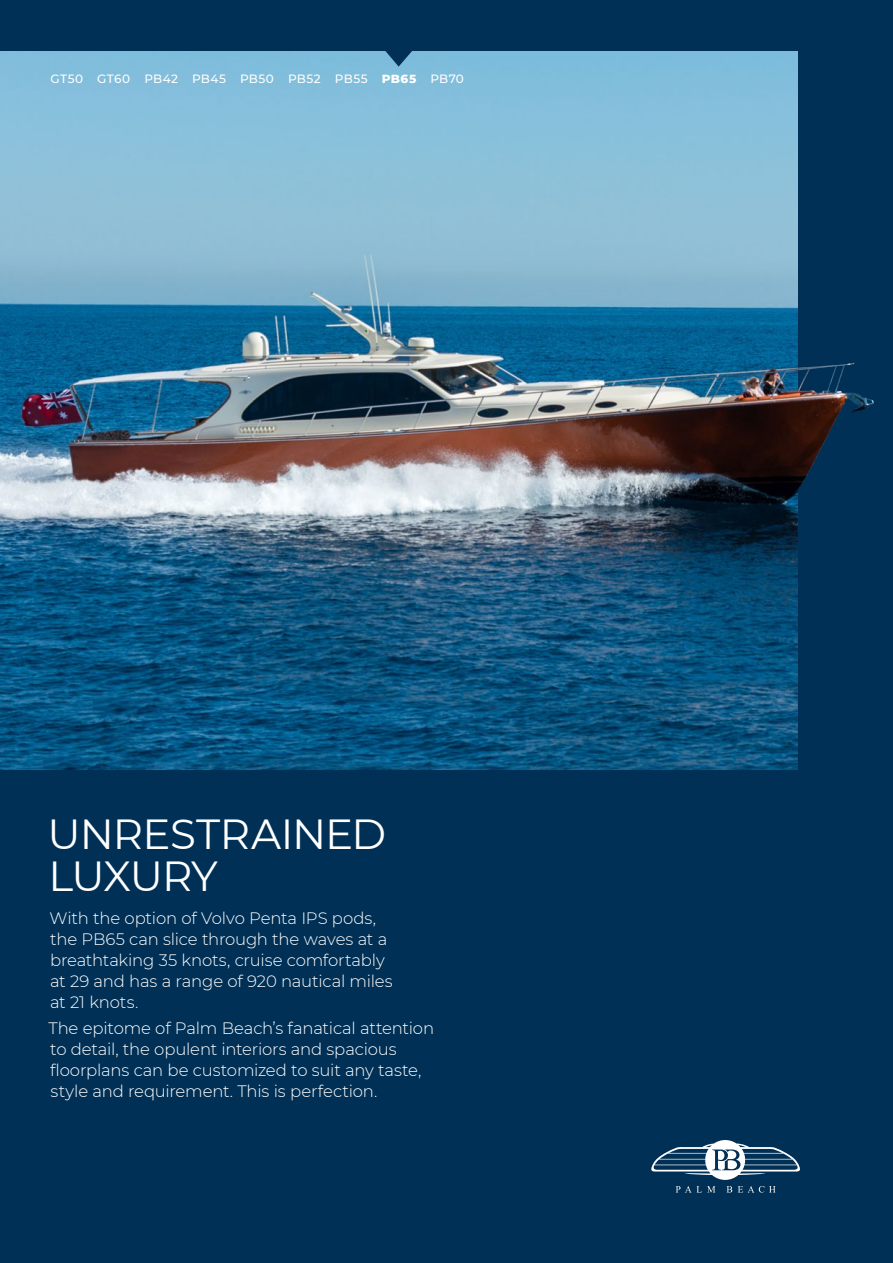
<style>
.page{position:relative;width:893px;height:1263px;background:#003055}
.page>*{position:absolute;margin:0;border:0;box-sizing:border-box;transform-origin:0 0}
.t1{font:42px/42px "Montserrat";letter-spacing:-.025em;color:#fff}
.t2{font:300 16.5px/21px "Montserrat";letter-spacing:-.01em;color:#fff}
.t3{font:500 12px "Montserrat";letter-spacing:.04em;color:#fff}
.s1{font-weight:800}
</style>
<div class="page">
<svg style="left:651px;top:1140px;width:149px;height:40px"></svg>
<svg style="left:676px;top:1186px;width:39px;height:6px"></svg>
<svg style="left:726px;top:1186px;width:6px;height:6px"></svg>
<svg style="left:738px;top:1186px;width:38px;height:7px"></svg>
<img style="left:0;top:51px;width:798px;height:719px">
<svg style="left:371px;top:51px;width:56px;height:16px"></svg>
<img style="left:789px;top:358px;width:85px;height:142px">
<p class="t3" style="left:50px;top:70px;width:415px">GT50 GT60 PB42 PB45 PB50 PB52 PB55 <span class="s1">PB65</span> PB70</p>
<h1 class="t1" style="left:48px;top:811px;width:340px">UNRESTRAINED<br>LUXURY</h1>
<p class="t2" style="left:49px;top:907px;width:349px">With the option of Volvo Penta IPS pods, the PB65 can slice through the waves at a breathtaking 40 knots, cruise comfortably at 35 and has a range of 700 nautical miles.</p>
<p class="t2" style="left:50px;top:1017px;width:373px">to detail, the opulent interiors and spacious floorplans can be customized to suit any taste, style and requirement. This is perfection.</p>
<p class="t2" style="left:159px;top:949px;width:228px">35 knots, cruise comfortably</p>
<p class="t2" style="left:70px;top:970px;width:21px">29</p>
<p class="t2" style="left:247px;top:970px;width:21px">92</p>
<p class="t2" style="left:50px;top:991px;width:90px">at 21 knots.</p>
<p class="t2" style="left:48px;top:1017px;width:94px">The pitom</p>
<p class="t2" style="left:50px;top:1017px;width:386px;text-indent:115px">f Palm Beach’s fanatical attention to detail, the opulent interiors and sp cious floorplans can be customized to suit any taste, style and requirement. This is perfection.</p>
</div>
